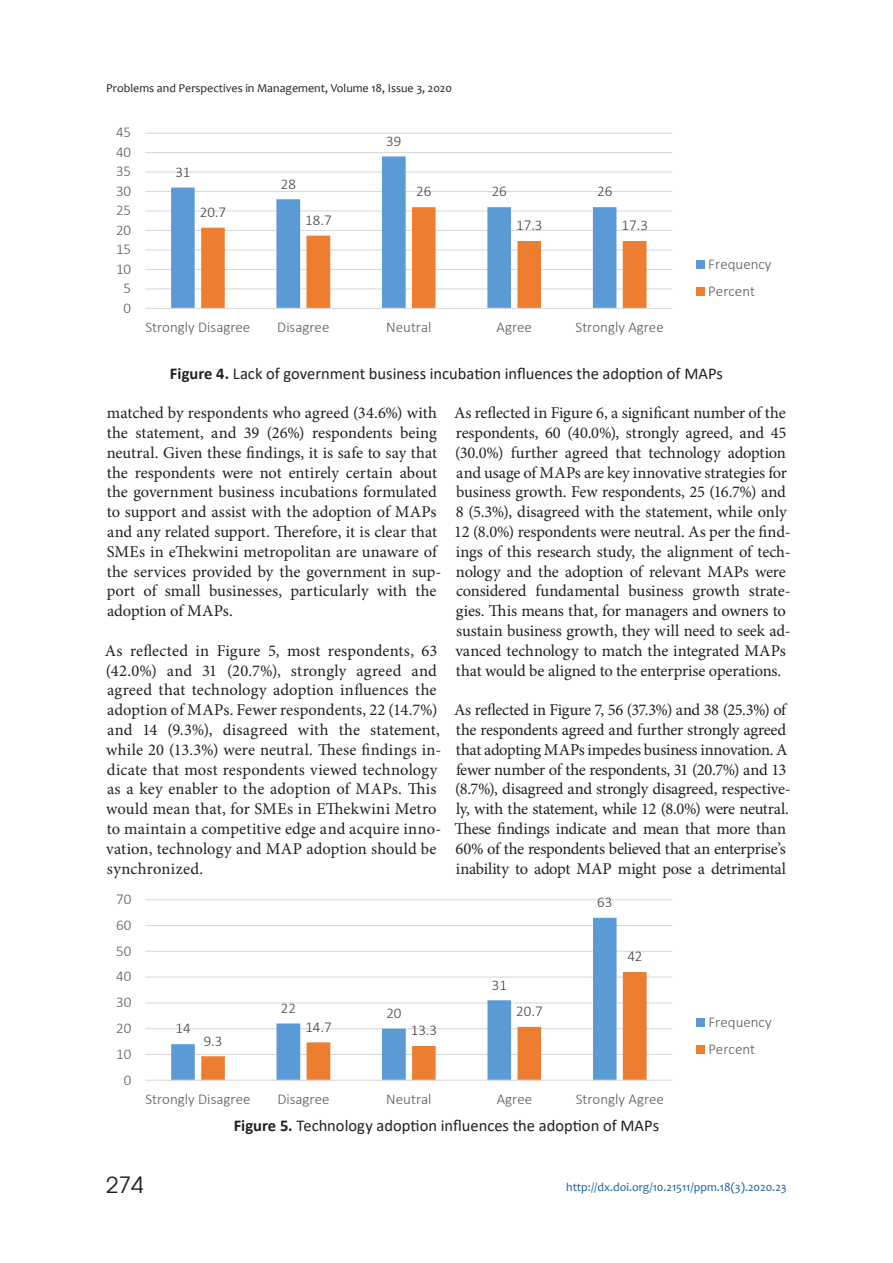
<style>
.page{position:relative;width:893px;height:1263px;background:#fff}
.page>*{position:absolute;margin:0;border:0;box-sizing:border-box;transform-origin:0 0}
.t1{font:22.5px "Avant Garde Gothic C";color:#231f20}
.t2{font:16.5px/19.8px "Minion Pro";color:#231f20}
.t3{font:16.5px "Calibri";color:#231f20}
.t4{font:300 15px/27.2px "Calibri";color:#595959}
.t5{font:300 15px "Calibri";color:#404040}
.t6{font:12px "Candara";color:#231f20}
.t7{font:12px "Candara";color:#175d9e}
.s1{font-weight:700}
</style>
<div class="page">
<hr style="left:145px;top:288px;width:527px;height:1px;background:#d9d9d9">
<hr style="left:145px;top:269px;width:527px;height:1px;background:#d9d9d9">
<hr style="left:145px;top:249px;width:527px;height:2px;background:#d9d9d9">
<hr style="left:145px;top:230px;width:527px;height:1px;background:#d9d9d9">
<hr style="left:145px;top:210px;width:527px;height:1px;background:#d9d9d9">
<hr style="left:145px;top:191px;width:527px;height:1px;background:#d9d9d9">
<hr style="left:145px;top:172px;width:527px;height:1px;background:#d9d9d9">
<hr style="left:145px;top:152px;width:527px;height:1px;background:#d9d9d9">
<hr style="left:145px;top:133px;width:527px;height:1px;background:#d9d9d9">
<svg style="left:171px;top:156px;width:445px;height:152px"></svg>
<svg style="left:201px;top:207px;width:445px;height:101px"></svg>
<hr style="left:145px;top:308px;width:527px;height:1px;background:#d9d9d9">
<div style="left:696px;top:261px;width:9px;height:8px;background:#5b9bd5"></div>
<div style="left:696px;top:288px;width:9px;height:8px;background:#ed7d31"></div>
<hr style="left:145px;top:1054px;width:527px;height:1px;background:#d9d9d9">
<hr style="left:145px;top:1028px;width:527px;height:1px;background:#d9d9d9">
<hr style="left:145px;top:1002px;width:527px;height:1px;background:#d9d9d9">
<hr style="left:145px;top:976px;width:527px;height:1px;background:#d9d9d9">
<hr style="left:145px;top:951px;width:527px;height:1px;background:#d9d9d9">
<hr style="left:145px;top:925px;width:527px;height:1px;background:#d9d9d9">
<hr style="left:145px;top:899px;width:527px;height:1px;background:#d9d9d9">
<svg style="left:171px;top:918px;width:446px;height:162px"></svg>
<svg style="left:201px;top:972px;width:446px;height:108px"></svg>
<hr style="left:145px;top:1080px;width:527px;height:1px;background:#d9d9d9">
<div style="left:696px;top:1018px;width:9px;height:8px;background:#5b9bd5"></div>
<div style="left:696px;top:1045px;width:9px;height:8px;background:#ed7d31"></div>
<p class="t6" style="left:106px;top:83px;width:347px">Problems and Perspectives in Management, Volume 18, Issue 3, 2020</p>
<p class="t4" style="left:116px;top:120px;width:17px">45</p>
<p class="t4" style="left:116px;top:140px;width:17px">40</p>
<p class="t4" style="left:116px;top:159px;width:17px">35</p>
<p class="t4" style="left:116px;top:178px;width:17px">30</p>
<p class="t4" style="left:116px;top:198px;width:17px">25</p>
<p class="t4" style="left:116px;top:217px;width:17px">20</p>
<p class="t4" style="left:116px;top:237px;width:17px">15</p>
<p class="t4" style="left:116px;top:256px;width:17px">10</p>
<p class="t4" style="left:124px;top:276px;width:9px">5</p>
<p class="t4" style="left:124px;top:295px;width:9px">0</p>
<p class="t5" style="left:175px;top:167px;width:17px">31</p>
<p class="t5" style="left:200px;top:207px;width:28px">20.7</p>
<p class="t5" style="left:281px;top:178px;width:17px">28</p>
<p class="t5" style="left:305px;top:215px;width:28px">18.7</p>
<p class="t5" style="left:386px;top:136px;width:17px">39</p>
<p class="t5" style="left:416px;top:186px;width:17px">26</p>
<p class="t5" style="left:492px;top:186px;width:17px">26</p>
<p class="t5" style="left:597px;top:186px;width:17px">26</p>
<p class="t5" style="left:516px;top:220px;width:28px">17.3</p>
<p class="t5" style="left:622px;top:220px;width:28px">17.3</p>
<p class="t4" style="left:145px;top:315px;width:106px">Strongly Disagree</p>
<p class="t4" style="left:277px;top:315px;width:54px">Disagree</p>
<p class="t4" style="left:386px;top:315px;width:47px">Neutral</p>
<p class="t4" style="left:497px;top:315px;width:37px">Agree</p>
<p class="t4" style="left:576px;top:315px;width:90px">Strongly Agree</p>
<p class="t4" style="left:708px;top:252px;width:65px">Frequency<br>Percent</p>
<p class="t3" style="left:170px;top:362px;width:555px"><span class="s1">Figure 4.</span> Lack of government business incubation influences the adoption of MAPs</p>
<p class="t2" style="left:107px;top:403px;width:336px">matched by respondents who agreed (34.6%) with the statement, and 39 (26%) respondents being neutral. Given these findings, it is safe to say that the respondents were not entirely certain about the government business incubations formulated to support and assist with the adoption of MAPs and any related support. Therefore, it is clear that SMEs in eThekwini metropolitan are unaware of the services provided by the government in sup&shy;port of small businesses, particularly with the adoption of MAPs.</p>
<p class="t2" style="left:105px;top:641px;width:338px">As reflected in Figure 5, most respondents, 63 (42.0%) and 31 (20.7%), strongly agreed and agreed that technology adoption influences the adoption of MAPs. Fewer respondents, 22 (14.7%) and 14 (9.3%), disagreed with the statement, while 20 (13.3%) were neutral. These findings in&shy;dicate that most respondents viewed technology as a key enabler to the adoption of MAPs. This would mean that, for SMEs in EThekwini Metro to maintain a competitive edge and acquire inno&shy;vation, technology and MAP adoption should be synchronized.</p>
<p class="t4" style="left:116px;top:887px;width:17px">70</p>
<p class="t4" style="left:116px;top:912px;width:17px">60</p>
<p class="t4" style="left:116px;top:938px;width:17px">50</p>
<p class="t4" style="left:116px;top:964px;width:17px">40</p>
<p class="t4" style="left:116px;top:990px;width:17px">30</p>
<p class="t4" style="left:116px;top:1016px;width:17px">20</p>
<p class="t4" style="left:116px;top:1041px;width:17px">10</p>
<p class="t4" style="left:124px;top:1067px;width:9px">0</p>
<p class="t5" style="left:175px;top:1023px;width:17px">14</p>
<p class="t5" style="left:204px;top:1035px;width:20px">9.3</p>
<p class="t5" style="left:281px;top:1002px;width:17px">22</p>
<p class="t5" style="left:386px;top:1008px;width:17px">20</p>
<p class="t5" style="left:305px;top:1021px;width:28px">14.7</p>
<p class="t5" style="left:411px;top:1025px;width:28px">13.3</p>
<p class="t2" style="left:454px;top:403px;width:338px">As reflected in Figure 6, a significant number of the respondents, 60 (40.0%), strongly agreed, and 45 (30.0%) further agreed that technology adoption and usage of MAPs are key innovative strategies for business growth. Few respondents, 25 (16.7%) and 8 (5.3%), disagreed with the statement, while only 12 (8.0%) respondents were neutral. As per the find&shy;ings of this research study, the alignment of tech&shy;nology and the adoption of relevant MAPs were considered fundamental business growth strate&shy;gies. This means that, for managers and owners to sustain business growth, they will need to seek ad&shy;vanced technology to match the integrated MAPs that would be aligned to the enterprise operations.</p>
<p class="t2" style="left:454px;top:700px;width:338px">As reflected in Figure 7, 56 (37.3%) and 38 (25.3%) of the respondents agreed and further strongly agreed that adopting MAPs impedes business innovation. A fewer number of the respondents, 31 (20.7%) and 13 (8.7%), disagreed and strongly disagreed, respective&shy;ly, with the statement, while 12 (8.0%) were neutral.<br>These findings indicate and mean that more than 60% of the respondents believed that an enterprise’s inability to adopt MAP might pose a detrimental</p>
<p class="t5" style="left:492px;top:979px;width:17px">31</p>
<p class="t5" style="left:516px;top:1006px;width:28px">20.7</p>
<p class="t5" style="left:597px;top:897px;width:17px">63</p>
<p class="t5" style="left:627px;top:951px;width:17px">42</p>
<p class="t4" style="left:708px;top:1009px;width:65px">Frequency<br>Percent</p>
<p class="t4" style="left:145px;top:1087px;width:106px">Strongly Disagree</p>
<p class="t4" style="left:277px;top:1087px;width:54px">Disagree</p>
<p class="t4" style="left:386px;top:1087px;width:47px">Neutral</p>
<p class="t4" style="left:497px;top:1087px;width:37px">Agree</p>
<p class="t4" style="left:576px;top:1087px;width:90px">Strongly Agree</p>
<h1 class="t1" style="left:106px;top:1172px;width:39px">274</h1>
<p class="t3" style="left:234px;top:1114px;width:427px"><span class="s1">Figure 5.</span> Technology adoption influences the adoption of MAPs</p>
<p class="t7" style="left:566px;top:1182px;width:222px">http://dx.doi.org/10.21511/ppm.18(3).2020.23</p>
</div>
